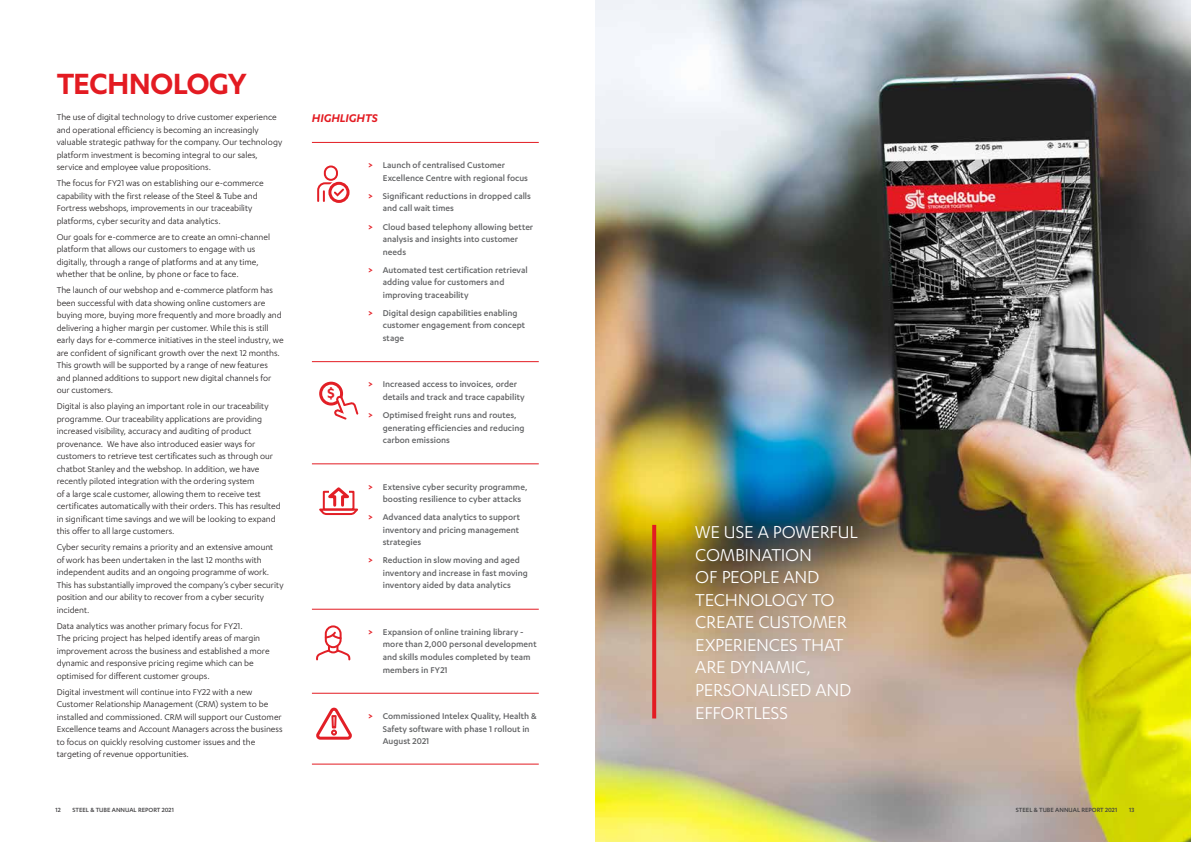
<style>
.page{position:relative;width:1191px;height:842px;background:#fff}
.page>*{position:absolute;margin:0;border:0;box-sizing:border-box;transform-origin:0 0}
.t1{font:600 34px "Karbon";letter-spacing:-.025em;color:#e31b22}
.t2{font:20px/22.5px "Karbon";letter-spacing:-.01em;color:#fff}
.t3{font:600 16.1px "Karbon";color:#e21f26}
.t4{font:italic 600 13px "Karbon";letter-spacing:-.005em;color:#e31b22}
.t5{font:9.7px/12.5px "Karbon";color:#231f20}
.t6{font:500 9.7px/12.5px "Karbon";color:#606163}
.t7{font:500 7px "Karbon";color:#414042}
.s1{font-size:13px;color:#e31b22}
</style>
<div class="page">
<img style="left:595px;top:0;width:596px;height:842px">
<hr style="left:312px;top:142px;width:227px;height:1px;background:#e31b22">
<hr style="left:312px;top:361px;width:227px;height:1px;background:#e31b22">
<hr style="left:312px;top:464px;width:227px;height:1px;background:#e31b22">
<hr style="left:312px;top:609px;width:227px;height:1px;background:#e31b22">
<hr style="left:312px;top:693px;width:227px;height:1px;background:#e31b22">
<hr style="left:312px;top:764px;width:227px;height:1px;background:#e31b22">
<svg style="left:652px;top:525px;width:4px;height:193px"></svg>
<div style="left:324px;top:165px;width:14px;height:16px;border:2px solid #e21f26;border-radius:6px"></div>
<svg style="left:317px;top:180px;width:33px;height:23px"></svg>
<svg style="left:319px;top:382px;width:40px;height:38px"></svg>
<svg style="left:316px;top:707px;width:36px;height:33px"></svg>
<div style="left:325px;top:625px;width:16px;height:23px;border:2px solid #e21f26;border-radius:7px"></div>
<svg style="left:316px;top:630px;width:35px;height:31px"></svg>
<svg style="left:319px;top:487px;width:39px;height:28px"></svg>
<h1 class="t1" style="left:57px;top:64px;width:192px">TECHNOLOGY</h1>
<p class="t5" style="left:57px;top:111px;width:227px">The use of digital technology to drive customer experience and operational efficiency is becoming an increasingly valuable strategic pathway for the company. Our technology platform investment is becoming integral to our sales, service and employee value propositions.</p>
<p class="t5" style="left:57px;top:177px;width:208px">The focus for FY21 was on establishing our e-commerce capability with the first release of the Steel &amp; Tube and Fortress webshops, improvements in our traceability platforms, cyber security and data analytics.</p>
<p class="t5" style="left:57px;top:230px;width:215px">Our goals for e-commerce are to create an omni-channel platform that allows our customers to engage with us digitally, through a range of platforms and at any time, whether that be online, by phone or face to face.</p>
<p class="t5" style="left:57px;top:284px;width:228px">The launch of our webshop and e-commerce platform has been successful with data showing online customers are buying more, buying more frequently and more broadly and delivering a higher margin per customer. While this is still early days for e-commerce initiatives in the steel industry, we are confident of significant growth over the next 12 months.<br>This growth will be supported by a range of new features and planned additions to support new digital channels for our customers.</p>
<p class="t5" style="left:57px;top:400px;width:225px">Digital is also playing an important role in our traceability programme. Our traceability applications are providing increased visibility, accuracy and auditing of product provenance. We have also introduced easier ways for customers to retrieve test certificates such as through our chatbot Stanley and the webshop. In addition, we have recently piloted integration with the ordering system<br>of a large scale customer, allowing them to receive test certificates automatically with their orders. This has resulted in significant time savings and we will be looking to expand this offer to all large customers.</p>
<p class="t5" style="left:57px;top:541px;width:228px">Cyber security remains a priority and an extensive amount<br>of work has been undertaken in the last 12 months with independent audits and an ongoing programme of work.<br>This has substantially improved the company’s cyber security position and our ability to recover from a cyber security incident.</p>
<p class="t5" style="left:57px;top:619px;width:214px">Data analytics was another primary focus for FY21.<br>The pricing project has helped identify areas of margin improvement across the business and established a more dynamic and responsive pricing regime which can be optimised for different customer groups.</p>
<p class="t5" style="left:57px;top:685px;width:227px">Digital investment will continue into FY22 with a new Customer Relationship Management (CRM) system to be installed and commissioned. CRM will support our Customer Excellence teams and Account Managers across the business to focus on quickly resolving customer issues and the targeting of revenue opportunities.</p>
<h3 class="t4" style="left:312px;top:111px;width:67px">HIGHLIGHTS</h3>
<h3 class="t3" style="left:327px;top:384px;width:9px">$</h3>
<p class="t6" style="left:383px;top:159px;width:147px;text-indent:-14px"><span class="s1">&gt;</span> Launch of centralised Customer<br>Excellence Centre with regional focus</p>
<p class="t6" style="left:383px;top:189px;width:150px;text-indent:-14px"><span class="s1">&gt;</span> Significant reductions in dropped calls and call wait times</p>
<p class="t6" style="left:383px;top:220px;width:152px;text-indent:-14px"><span class="s1">&gt;</span> Cloud based telephony allowing better analysis and insights into customer needs</p>
<p class="t6" style="left:383px;top:263px;width:146px;text-indent:-14px"><span class="s1">&gt;</span> Automated test certification retrieval adding value for customers and improving traceability</p>
<p class="t6" style="left:383px;top:306px;width:144px;text-indent:-14px"><span class="s1">&gt;</span> Digital design capabilities enabling customer engagement from concept stage</p>
<p class="t6" style="left:383px;top:378px;width:143px;text-indent:-14px"><span class="s1">&gt;</span> Increased access to invoices, order details and track and trace capability</p>
<p class="t6" style="left:383px;top:409px;width:143px;text-indent:-14px"><span class="s1">&gt;</span> Optimised freight runs and routes, generating efficiencies and reducing carbon emissions</p>
<p class="t6" style="left:383px;top:480px;width:146px;text-indent:-14px"><span class="s1">&gt;</span> Extensive cyber security programme, boosting resilience to cyber attacks</p>
<p class="t6" style="left:383px;top:511px;width:139px;text-align:justify;text-indent:-14px"><span class="s1">&gt;</span> Advanced data analytics to support inventory and pricing management strategies</p>
<p class="t6" style="left:383px;top:554px;width:147px;text-indent:-14px"><span class="s1">&gt;</span> Reduction in slow moving and aged inventory and increase in fast moving inventory aided by data analytics</p>
<p class="t6" style="left:383px;top:625px;width:155px;text-indent:-14px"><span class="s1">&gt;</span> Expansion of online training library - more than 2,000 personal development and skills modules completed by team members in FY21</p>
<p class="t6" style="left:383px;top:709px;width:155px;text-indent:-14px"><span class="s1">&gt;</span> Commissioned Intelex Quality, Health &amp;<br>Safety software with phase 1 rollout in<br>August 2021</p>
<h2 class="t2" style="left:695px;top:521px;width:164px">WE USE A POWERFUL<br>COMBINATION<br>OF PEOPLE AND<br>TECHNOLOGY TO<br>CREATE CUSTOMER<br>EXPERIENCES THAT<br>ARE DYNAMIC,<br>PERSONALISED AND<br>EFFORTLESS</h2>
<p class="t7" style="left:55px;top:806px;width:7px">12</p>
<p class="t7" style="left:72px;top:806px;width:103px">STEEL &amp; TUBE ANNUAL REPORT 2021</p>
<p class="t7" style="left:1015px;top:806px;width:103px">STEEL &amp; TUBE ANNUAL REPORT 2021</p>
<p class="t7" style="left:1129px;top:806px;width:7px">13</p>
</div>
